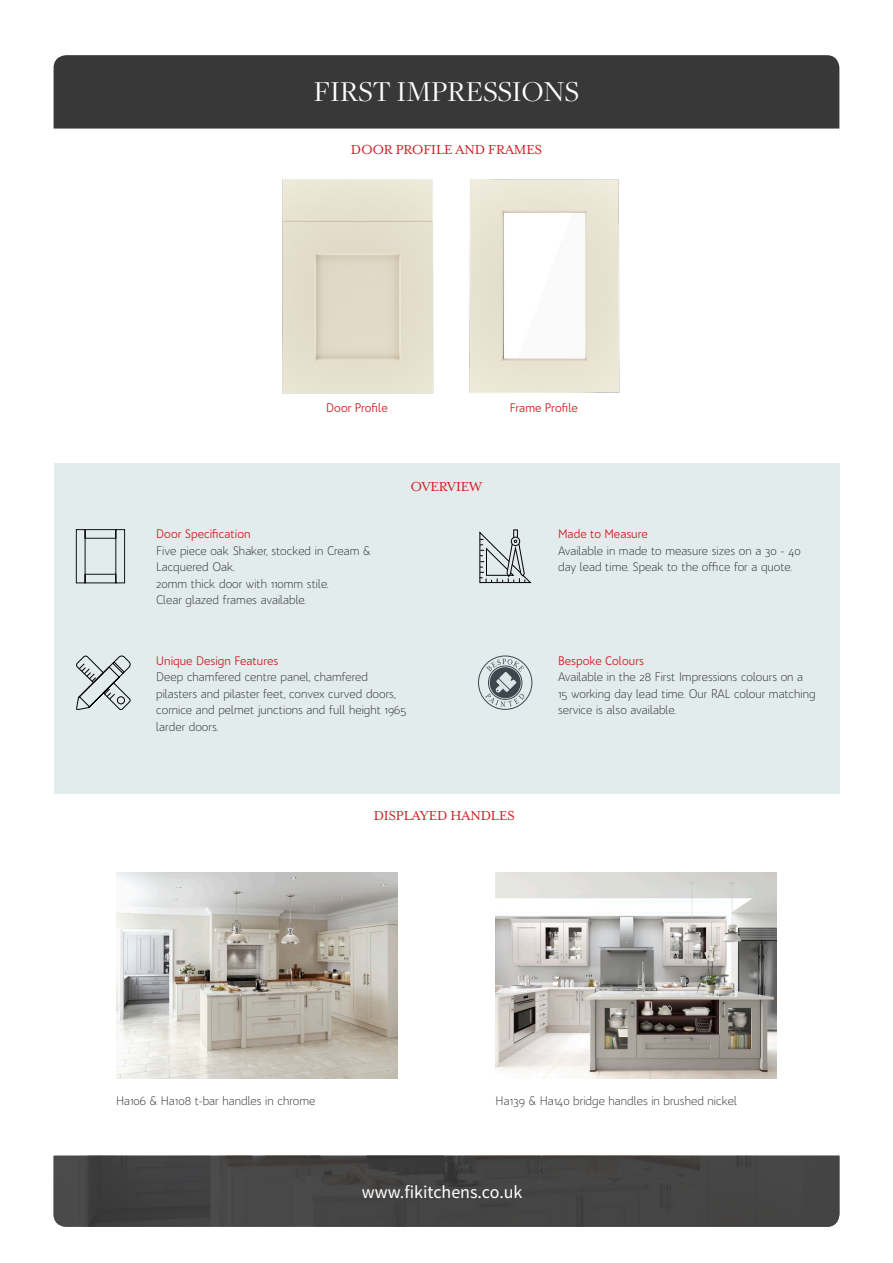
<style>
.page{position:relative;width:893px;height:1263px;background:#fff}
.page>*{position:absolute;margin:0;border:0;box-sizing:border-box;transform-origin:0 0}
.t1{font:30px "Freight Disp Pro";color:#fff}
.t2{font:18px "Source Sans Pro";color:#fff}
.Headlines{font:15px "Mrs Eaves XL Serif OT";color:#d1232a}
.Copy_Text{font:300 12px/16.5px "Bw Quinta Pro";color:#231f20}
.Information_Headings{font:12px "Bw Quinta Pro";color:#d1232a}
</style>
<div class="page">
<div style="left:54px;top:55px;width:785px;height:74px;background:#383839"></div>
<svg style="left:54px;top:1156px;width:785px;height:71px;background:#444343"></svg>
<div style="left:54px;top:463px;width:786px;height:331px;background:#e3eced"></div>
<svg style="left:479px;top:529px;width:52px;height:54px"></svg>
<div style="left:511px;top:537px;width:9px;height:9px;border:1px solid #000;border-radius:50%"></div>
<svg style="left:76px;top:656px;width:54px;height:54px"></svg>
<div style="left:478px;top:656px;width:54px;height:54px;border:1px solid #3d474e;border-radius:50%"></div>
<svg style="left:485px;top:659px;width:40px;height:48px"></svg>
<svg style="left:76px;top:529px;width:49px;height:54px"></svg>
<img style="left:282px;top:179px;width:152px;height:215px">
<img style="left:469px;top:179px;width:151px;height:214px">
<img style="left:496px;top:873px;width:281px;height:205px">
<img style="left:116px;top:873px;width:281px;height:205px">
<p class="t1" style="left:314px;top:72px;width:267px">FIRST IMPRESSIONS</p>
<p class="Headlines" style="left:351px;top:142px;width:193px">DOOR PROFILE AND FRAMES</p>
<p class="Information_Headings" style="left:326px;top:400px;width:63px">Door Profile</p>
<p class="Information_Headings" style="left:510px;top:400px;width:70px">Frame Profile</p>
<p class="Information_Headings" style="left:156px;top:526px;width:96px">Door Specification</p>
<p class="Copy_Text" style="left:156px;top:542px;width:216px">Five piece oak Shaker, stocked in Cream &amp;</p>
<p class="Copy_Text" style="left:156px;top:559px;width:80px">Lacquered Oak.</p>
<p class="Copy_Text" style="left:156px;top:575px;width:174px">20mm thick door with 110mm stile.</p>
<p class="Copy_Text" style="left:156px;top:592px;width:151px">Clear glazed frames available.</p>
<p class="Information_Headings" style="left:156px;top:653px;width:124px">Unique Design Features</p>
<p class="Headlines" style="left:411px;top:478px;width:73px">OVERVIEW</p>
<p class="Copy_Text" style="left:156px;top:669px;width:252px">Deep chamfered centre panel, chamfered pilasters and pilaster feet, convex curved doors, cornice and pelmet junctions and full height 1965 larder doors.</p>
<p class="Headlines" style="left:374px;top:808px;width:142px">DISPLAYED HANDLES</p>
<p class="Information_Headings" style="left:558px;top:526px;width:91px">Made to Measure</p>
<p class="Copy_Text" style="left:558px;top:542px;width:244px">Available in made to measure sizes on a 30 - 40 day lead time. Speak to the office for a quote.</p>
<p class="Information_Headings" style="left:558px;top:653px;width:87px">Bespoke Colours</p>
<p class="Copy_Text" style="left:558px;top:669px;width:259px">Available in the 28 First Impressions colours on a<br>15 working day lead time. Our RAL colour matching service is also available.</p>
<p class="Copy_Text" style="left:116px;top:1092px;width:201px">Ha106 &amp; Ha108 t-bar handles in chrome</p>
<p class="Copy_Text" style="left:496px;top:1092px;width:243px">Ha139 &amp; Ha140 bridge handles in brushed nickel</p>
<p class="t2" style="left:362px;top:1180px;width:162px">www.fikitchens.co.uk</p>
</div>
